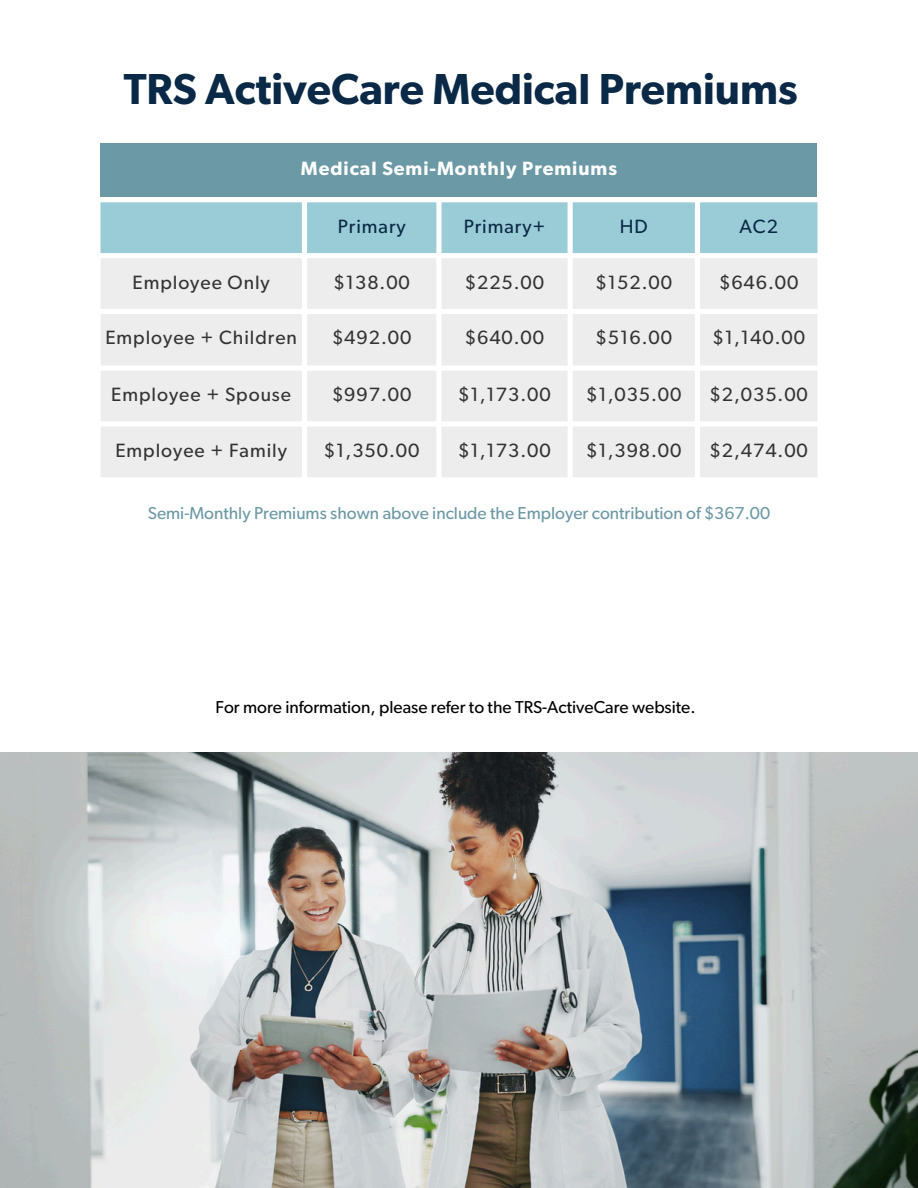
<style>
.page{position:relative;width:918px;height:1188px;background:#fff}
.page>*{position:absolute;margin:0;border:0;box-sizing:border-box;transform-origin:0 0}
.t1{font:600 43.5px "Gibson";color:#092947}
.t2{font:19.2px "Gibson";letter-spacing:.05em;color:#333}
.t3{font:600 19.2px "Gibson";letter-spacing:.05em;color:#fff}
.t4{font:19.2px "Gibson";letter-spacing:.05em;color:#092947}
.t5{font:17.25px "Gibson";color:#6b98a5}
.t6{font:17.25px "Gibson";color:#000}
</style>
<div class="page">
<img style="left:0;top:752px;width:918px;height:436px">
<div style="left:101px;top:143px;width:716px;height:54px;background:#6b99a5"></div>
<div style="left:101px;top:202px;width:716px;height:51px;background:#9accd8"></div>
<svg style="left:101px;top:258px;width:716px;height:219px;fill:#ededed"></svg>
<p class="t1" style="left:124px;top:69px;width:675px">TRS ActiveCare Medical Premiums</p>
<p class="t3" style="left:301px;top:160px;width:318px">Medical Semi-Monthly Premiums</p>
<p class="t4" style="left:338px;top:217px;width:69px">Primary</p>
<p class="t4" style="left:464px;top:217px;width:83px">Primary+</p>
<p class="t4" style="left:620px;top:217px;width:29px">HD</p>
<p class="t4" style="left:739px;top:217px;width:40px">AC2</p>
<p class="t2" style="left:133px;top:273px;width:139px">Employee Only</p>
<p class="t2" style="left:333px;top:273px;width:78px">$138.00</p>
<p class="t2" style="left:465px;top:273px;width:81px">$225.00</p>
<p class="t2" style="left:596px;top:273px;width:78px">$152.00</p>
<p class="t2" style="left:719px;top:273px;width:81px">$646.00</p>
<p class="t2" style="left:105px;top:329px;width:193px">Employee + Children</p>
<p class="t2" style="left:332px;top:329px;width:81px">$492.00</p>
<p class="t2" style="left:465px;top:329px;width:81px">$640.00</p>
<p class="t2" style="left:596px;top:329px;width:78px">$516.00</p>
<p class="t2" style="left:712px;top:329px;width:94px">$1,140.00</p>
<p class="t2" style="left:111px;top:386px;width:181px">Employee + Spouse</p>
<p class="t2" style="left:332px;top:386px;width:81px">$997.00</p>
<p class="t2" style="left:458px;top:386px;width:94px">$1,173.00</p>
<p class="t2" style="left:586px;top:386px;width:97px">$1,035.00</p>
<p class="t2" style="left:710px;top:386px;width:100px">$2,035.00</p>
<p class="t2" style="left:115px;top:442px;width:173px">Employee + Family</p>
<p class="t2" style="left:324px;top:442px;width:97px">$1,350.00</p>
<p class="t2" style="left:458px;top:442px;width:94px">$1,173.00</p>
<p class="t2" style="left:586px;top:442px;width:97px">$1,398.00</p>
<p class="t2" style="left:710px;top:442px;width:100px">$2,474.00</p>
<p class="t5" style="left:148px;top:505px;width:624px">Semi-Monthly Premiums shown above include the Employer contribution of $367.00</p>
<h1 class="t6" style="left:215px;top:699px;width:482px">For more information, please refer to the TRS-ActiveCare website.</h1>
</div>
